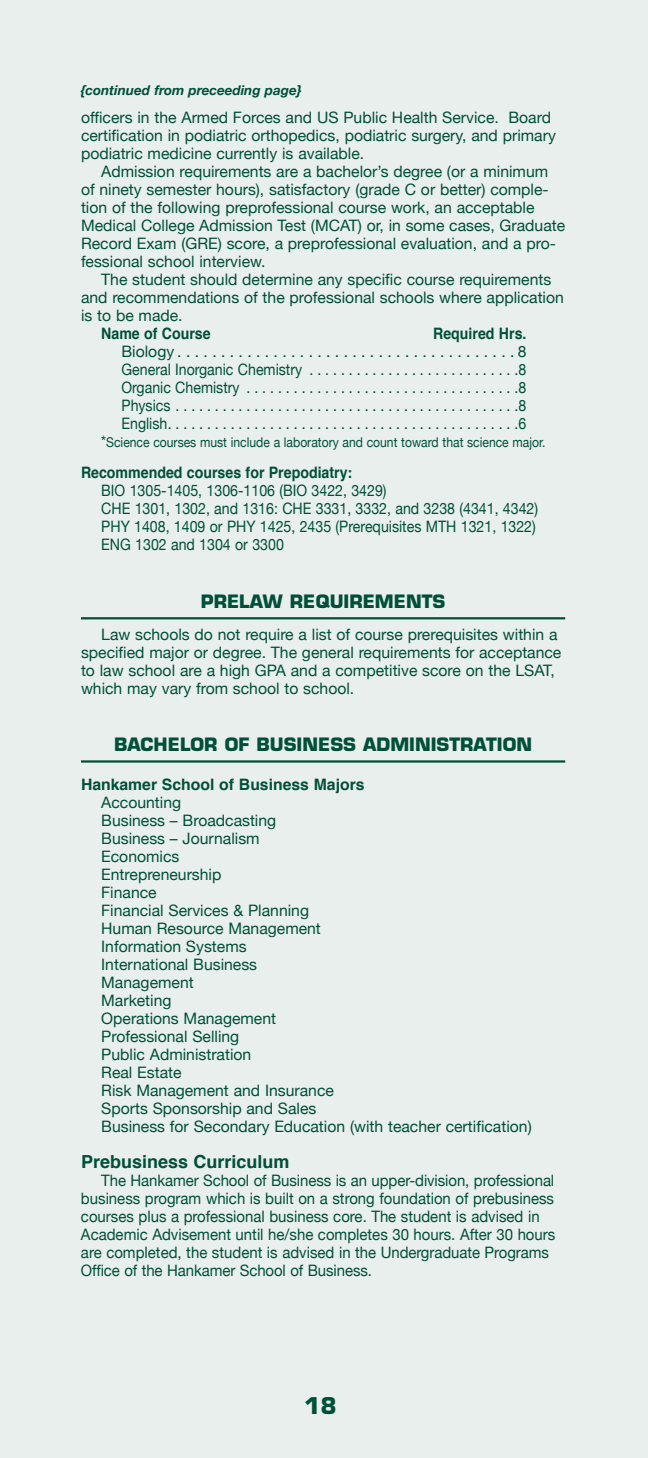
<style>
.page{position:relative;width:648px;height:1458px;background:#e8efec}
.page>*{position:absolute;margin:0;border:0;box-sizing:border-box;transform-origin:0 0}
.t1{font:700 22.5px "Eurostile";color:#004f39}
.t2{font:700 18px "Eurostile";color:#004f39}
.t3{font:700 18px "Helvetica";color:#004f39}
.t4{font:15.75px/18px "Helvetica Neue";color:#004f39}
.t5{font:15.75px/18px "Helvetica Neue";color:#004f39;scale:.95 1}
.t6{font:15.75px/18px "Helvetica Neue";color:#004f39;scale:.9 1}
.t7{font:700 15.75px "Helvetica";color:#004f39;scale:.9 1}
.t8{font:700 15.75px "Helvetica";color:#004f39}
.t9{font:13.5px "Helvetica Neue";color:#004f39;scale:.9 1}
.t10{font:italic 700 13.5px "Helvetica Neue";color:#004f39}
.s1{font-size:15.75px}
</style>
<div class="page">
<hr style="left:81px;top:617px;width:484px;height:2px;background:#004f39">
<hr style="left:81px;top:760px;width:484px;height:3px;background:#004f39">
<p class="t10" style="left:81px;top:82px;width:222px">{continued from preceeding page}</p>
<p class="t4" style="left:81px;top:108px;width:476px">officers in the Armed Forces and US Public Health Service. Board certification in podiatric orthopedics, podiatric surgery, and primary podiatric medicine currently is available.</p>
<p class="t4" style="left:81px;top:162px;width:486px;text-indent:20px">Admission requirements are a bachelor’s degree (or a minimum of ninety semester hours), satisfactory (grade C or better) comple&shy;tion of the following preprofessional course work, an acceptable Medical College Admission Test (MCAT) or, in some cases, Graduate Record Exam (GRE) score, a preprofessional evaluation, and a pro&shy;fessional school interview.</p>
<p class="t4" style="left:81px;top:270px;width:484px;text-indent:20px">The student should determine any specific course requirements and recommendations of the professional schools where application is to be made.</p>
<p class="t7" style="left:101px;top:327px;width:123px">Name of Course</p>
<p class="t7" style="left:433px;top:327px;width:105px">Required Hrs.</p>
<p class="t4" style="left:121px;top:342px;width:407px;text-align:justify">Biology . . . . . . . . . . . . . . . . . . . . . . . . . . . . . . . . . . . . . . . 8<br>General Inorganic Chemistry . . . . . . . . . . . . . . . . . . . . . . . . . . .8<br>Organic Chemistry . . . . . . . . . . . . . . . . . . . . . . . . . . . . . . . . . . .8<br>Physics . . . . . . . . . . . . . . . . . . . . . . . . . . . . . . . . . . . . . . . . . . . .8<br>English . . . . . . . . . . . . . . . . . . . . . . . . . . . . . . . . . . . . . . . . . . . . .6</p>
<p class="t9" style="left:101px;top:434px;width:495px"><span class="s1">*</span>Science courses must include a laboratory and count toward that science major.</p>
<p class="t7" style="left:81px;top:466px;width:303px">Recommended courses for Prepodiatry:</p>
<p class="t6" style="left:101px;top:482px;width:487px">BIO 1305-1405, 1306-1106 (BIO 3422, 3429)<br>CHE 1301, 1302, and 1316: CHE 3331, 3332, and 3238 (4341, 4342)<br>PHY 1408, 1409 or PHY 1425, 2435 (Prerequisites MTH 1321, 1322)<br>ENG 1302 and 1304 or 3300</p>
<p class="t2" style="left:201px;top:595px;width:246px">PRELAW REQUIREMENTS</p>
<p class="t4" style="left:81px;top:625px;width:482px;text-indent:20px">Law schools do not require a list of course prerequisites within a specified major or degree. The general requirements for acceptance to law school are a high GPA and a competitive score on the LSAT, which may vary from school to school.</p>
<p class="t2" style="left:114px;top:738px;width:420px">BACHELOR OF BUSINESS ADMINISTRATION</p>
<p class="t8" style="left:81px;top:777px;width:285px">Hankamer School of Business Majors</p>
<p class="t4" style="left:101px;top:793px;width:432px">Accounting<br>Business – Broadcasting<br>Business – Journalism<br>Economics<br>Entrepreneurship<br>Finance<br>Financial Services &amp; Planning<br>Human Resource Management<br>Information Systems<br>International Business<br>Management<br>Marketing<br>Operations Management<br>Professional Selling<br>Public Administration<br>Real Estate<br>Risk Management and Insurance<br>Sports Sponsorship and Sales<br>Business for Secondary Education (with teacher certification)</p>
<p class="t3" style="left:81px;top:1154px;width:210px">Prebusiness Curriculum</p>
<p class="t5" style="left:81px;top:1171px;width:501px;text-indent:20px">The Hankamer School of Business is an upper-division, professional business program which is built on a strong foundation of prebusiness courses plus a professional business core. The student is advised in Academic Advisement until he/she completes 30 hours. After 30 hours are completed, the student is advised in the Undergraduate Programs Office of the Hankamer School of Business.</p>
<h1 class="t1" style="left:304px;top:1397px;width:34px">18</h1>
</div>
